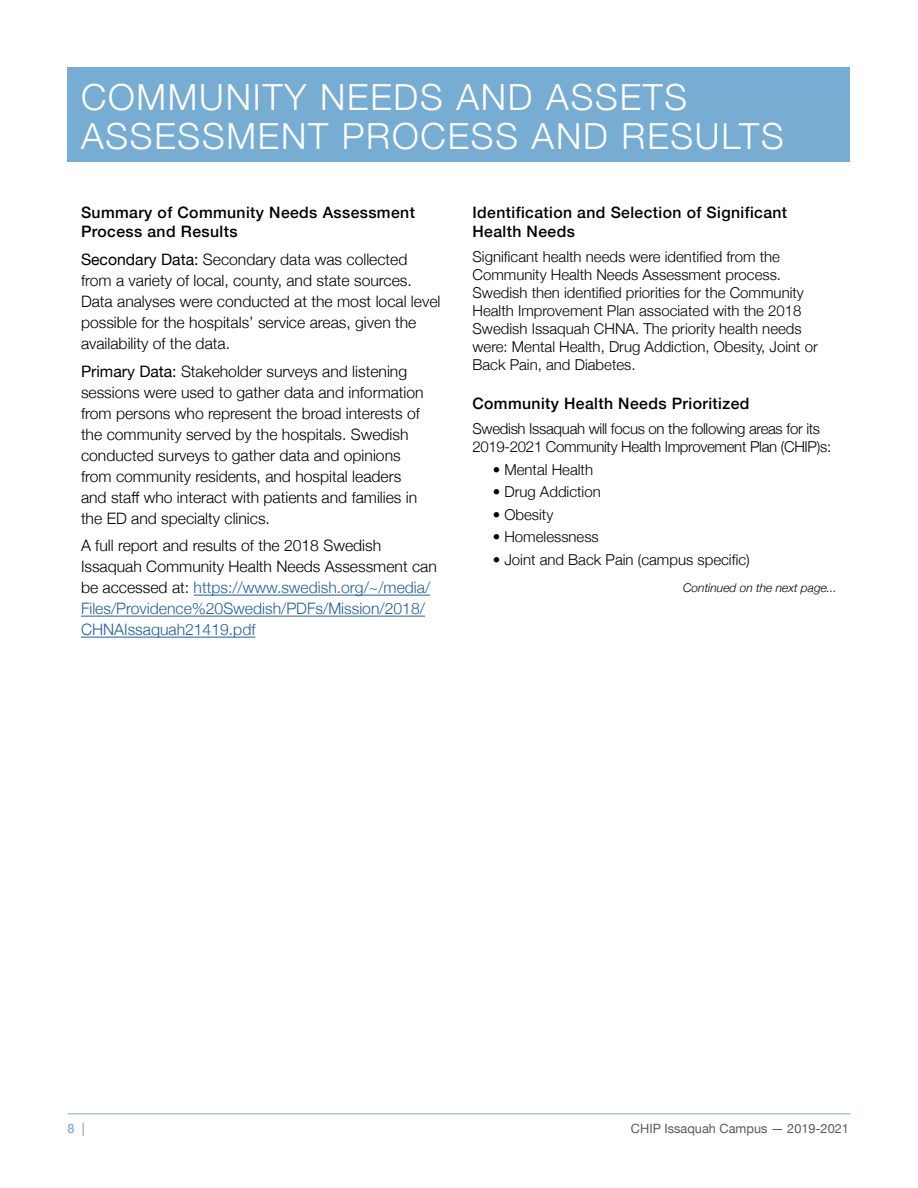
<style>
.page{position:relative;width:918px;height:1188px;background:#fff}
.page>*{position:absolute;margin:0;border:0;box-sizing:border-box;transform-origin:0 0}
.t1{font:300 36px/39px "Helvetica Neue";letter-spacing:.05em;color:#fff}
.t2{font:300 15.75px/21px "Helvetica Neue";color:#000}
.t3{font:300 15.75px/21px "Helvetica Neue";color:#215e9e}
.t4{font:500 15.75px/18.9px "Helvetica Neue";letter-spacing:.025em;color:#000}
.t5{font:300 15px/18px "Helvetica Neue";color:#000}
.t6{font:300 15px/18px "Helvetica Neue";letter-spacing:-.02em;color:#000}
.t7{font:12.75px "Helvetica Neue";color:#58595b}
.t8{font:500 12.75px "Helvetica Neue";color:#78add3}
.t9{font:italic 300 12px "Helvetica Neue";color:#000}
.s1{font-weight:400}
.s2{color:#000}
.s3{font-weight:400;font-size:13.5px;color:#939598}
</style>
<div class="page">
<hr style="left:68px;top:1113px;width:782px;height:1px;background:#78add3">
<hr style="left:194px;top:595px;width:236px;height:1px;background:#215e9e">
<hr style="left:81px;top:616px;width:344px;height:1px;background:#215e9e">
<hr style="left:81px;top:637px;width:174px;height:1px;background:#215e9e">
<div style="left:68px;top:68px;width:782px;height:94px;background:#78add3"></div>
<h1 class="t1" style="left:81px;top:75px;width:704px">COMMUNITY NEEDS AND ASSETS<br>ASSESSMENT PROCESS AND RESULTS</h1>
<p class="t4" style="left:81px;top:202px;width:335px">Summary of Community Needs Assessment<br>Process and Results</p>
<p class="t2" style="left:81px;top:248px;width:361px"><span class="s1">Secondary Data:</span> Secondary data was collected from a variety of local, county, and state sources.<br>Data analyses were conducted at the most local level possible for the hospitals’ service areas, given the availability of the data.</p>
<p class="t2" style="left:81px;top:360px;width:344px"><span class="s1">Primary Data:</span> Stakeholder surveys and listening sessions were used to gather data and information from persons who represent the broad interests of the community served by the hospitals. Swedish conducted surveys to gather data and opinions from community residents, and hospital leaders and staff who interact with patients and families in the ED and specialty clinics.</p>
<p class="t3" style="left:81px;top:534px;width:357px"><span class="s2">A full report and results of the 2018 Swedish Issaquah Community Health Needs Assessment can be accessed at:</span> https://www.swedish.org/~/media/ Files/Providence%20Swedish/PDFs/Mission/2018/ CHNAIssaquah21419.pdf</p>
<p class="t4" style="left:472px;top:202px;width:316px">Identification and Selection of Significant<br>Health Needs</p>
<p class="t5" style="left:472px;top:247px;width:347px">Significant health needs were identified from the Community Health Needs Assessment process.<br>Swedish then identified priorities for the Community Health Improvement Plan associated with the 2018<br>Swedish Issaquah CHNA. The priority health needs were: Mental Health, Drug Addiction, Obesity, Joint or Back Pain, and Diabetes.</p>
<p class="t4" style="left:472px;top:393px;width:279px">Community Health Needs Prioritized</p>
<p class="t6" style="left:472px;top:419px;width:360px">Swedish Issaquah will focus on the following areas for its<br>2019-2021 Community Health Improvement Plan (CHIP)s:</p>
<p class="t5" style="left:493px;top:459px;width:102px">• Mental Health</p>
<p class="t5" style="left:493px;top:482px;width:110px">• Drug Addiction</p>
<p class="t5" style="left:493px;top:504px;width:62px">• Obesity</p>
<p class="t5" style="left:493px;top:527px;width:108px">• Homelessness</p>
<p class="t5" style="left:493px;top:549px;width:259px">• Joint and Back Pain (campus specific)</p>
<p class="t9" style="left:683px;top:578px;width:155px">Continued on the next page...</p>
<p class="t8" style="left:68px;top:1119px;width:19px">8 <span class="s3">|</span></p>
<p class="t7" style="left:631px;top:1120px;width:220px">CHIP Issaquah Campus — 2019-2021</p>
</div>
